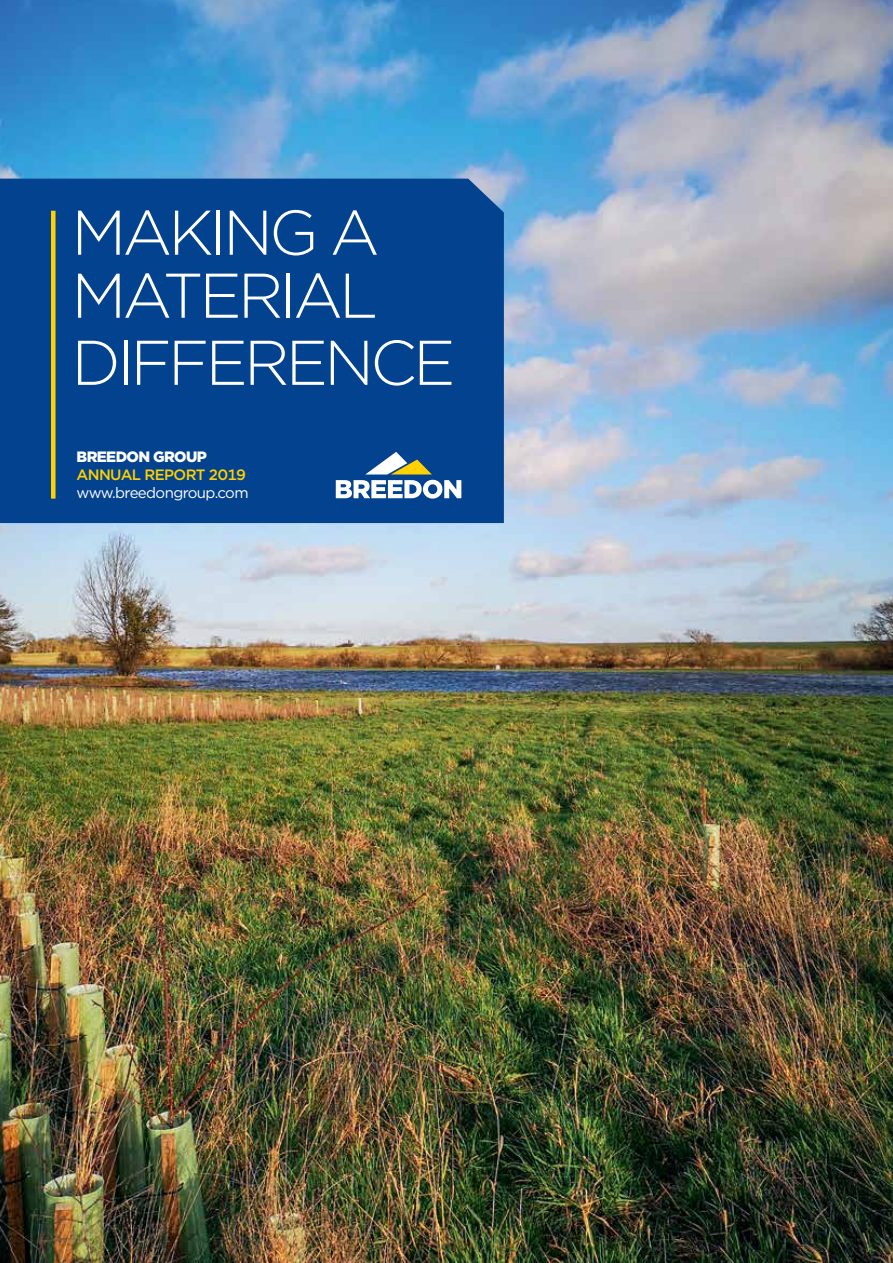
<style>
.page{position:relative;width:893px;height:1263px;background:#fff}
.page>*{position:absolute;margin:0;border:0;box-sizing:border-box;transform-origin:0 0}
.t1{font:300 63px/65.1px "Gotham";letter-spacing:-.06em;color:#fff}
.t2{font:15px "Gotham";letter-spacing:-.04em;color:#fff}
.t3{font:500 15px "Gotham";letter-spacing:-.04em;color:#ffd100}
.t4{font:900 15px "Gotham";letter-spacing:-.04em;color:#fff}
</style>
<div class="page">
<img style="left:0;top:0;width:893px;height:1263px">
<div style="left:0;top:179px;width:504px;height:344px;background:#03428e"></div>
<div style="left:51px;top:211px;width:5px;height:288px;background:#ffd100"></div>
<svg style="left:365px;top:452px;width:67px;height:22px"></svg>
<svg style="left:336px;top:480px;width:125px;height:19px"></svg>
<p class="t1" style="left:71px;top:198px;width:385px">MAKING A<br>MATERIAL<br>DIFFERENCE</p>
<p class="t4" style="left:77px;top:447px;width:132px">BREEDON GROUP</p>
<p class="t3" style="left:77px;top:465px;width:171px">ANNUAL REPORT 2019</p>
<p class="t2" style="left:77px;top:483px;width:174px">www.breedongroup.com</p>
</div>
